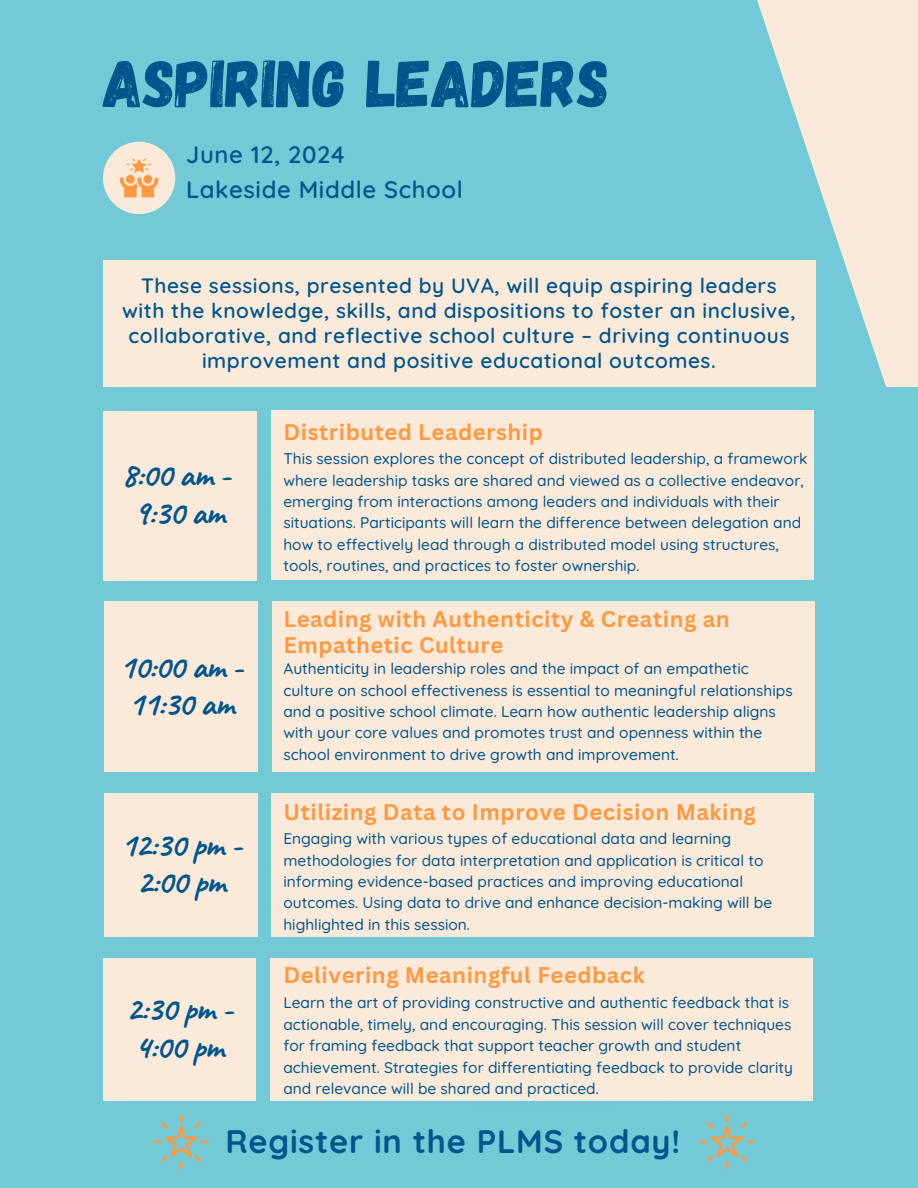
<style>
.page{position:relative;width:918px;height:1188px;background:#74c9d6}
.page>*{position:absolute;margin:0;border:0;box-sizing:border-box;transform-origin:0 0}
.t1{font:66.9px "Gagalin";color:#00568c}
.t2{font:700 33.9px/37.2px "Caveat";letter-spacing:-.02em;color:#00568c;text-align:center}
.t3{font:700 32.55px "Quicksand";letter-spacing:.025em;color:#00568c}
.t4{font:600 23.85px "Quicksand";letter-spacing:.025em;color:#00568c}
.t5{font:700 22.05px/25.8px "Canva Sans";letter-spacing:.025em;color:#ff9940}
.t6{font:600 20.85px/24.8px "Quicksand";letter-spacing:.025em;color:#00568c;text-align:center}
.t7{font:500 15.45px/21.3px "Quicksand";color:#00568c}
</style>
<div class="page">
<div style="left:103px;top:142px;width:72px;height:72px;background:#fbe9d9;border-radius:50%"></div>
<svg style="left:730px;top:0;width:188px;height:387px;fill:#fbe9d9"></svg>
<div style="left:103px;top:261px;width:712px;height:126px;background:#fbe9d9"></div>
<div style="left:271px;top:411px;width:542px;height:169px;background:#fbe9d9"></div>
<div style="left:103px;top:411px;width:153px;height:169px;background:#fbe9d9"></div>
<div style="left:272px;top:601px;width:543px;height:171px;background:#fbe9d9"></div>
<div style="left:105px;top:601px;width:153px;height:171px;background:#fbe9d9"></div>
<div style="left:271px;top:793px;width:543px;height:144px;background:#fbe9d9"></div>
<div style="left:105px;top:793px;width:153px;height:144px;background:#fbe9d9"></div>
<div style="left:270px;top:958px;width:542px;height:143px;background:#fbe9d9"></div>
<div style="left:103px;top:958px;width:153px;height:143px;background:#fbe9d9"></div>
<svg style="left:120px;top:159px;width:38px;height:38px"></svg>
<svg style="left:154px;top:1115px;width:55px;height:54px"></svg>
<svg style="left:700px;top:1115px;width:54px;height:54px"></svg>
<h1 class="t1" style="left:103px;top:40px;width:508px">ASPIRING LEADERS</h1>
<h3 class="t4" style="left:186px;top:139px;width:160px">June 12, 2024</h3>
<p class="t4" style="left:186px;top:174px;width:278px">Lakeside Middle School</p>
<p class="t6" style="left:122px;top:273px;width:675px">These sessions, presented by UVA, will equip aspiring leaders with the knowledge, skills, and dispositions to foster an inclusive, collaborative, and reflective school culture – driving continuous improvement and positive educational outcomes.</p>
<h3 class="t2" style="left:122px;top:457px;width:110px">8:00 am -<br>9:30 am</h3>
<h4 class="t2" style="left:120px;top:648px;width:125px;text-align:left">10:00 am -<br>11:30 am</h4>
<h2 class="t2" style="left:121px;top:826px;width:123px">12:30 pm -<br>2:00 pm</h2>
<h3 class="t2" style="left:126px;top:991px;width:108px;text-align:left">2:30 pm -<br>4:00 pm</h3>
<h2 class="t5" style="left:283px;top:418px;width:261px">Distributed Leadership</h2>
<p class="t7" style="left:283px;top:448px;width:526px">This session explores the concept of distributed leadership, a framework where leadership tasks are shared and viewed as a collective endeavor, emerging from interactions among leaders and individuals with their situations. Participants will learn the difference between delegation and how to effectively lead through a distributed model using structures, tools, routines, and practices to foster ownership.</p>
<h3 class="t5" style="left:283px;top:606px;width:448px">Leading with Authenticity &amp; Creating an<br>Empathetic Culture</h3>
<h2 class="t7" style="left:283px;top:658px;width:511px">Authenticity in leadership roles and the impact of an empathetic culture on school effectiveness is essential to meaningful relationships and a positive school climate. Learn how authentic leadership aligns with your core values and promotes trust and openness within the school environment to drive growth and improvement.</h2>
<p class="t5" style="left:283px;top:798px;width:474px">Utilizing Data to Improve Decision Making</p>
<h3 class="t7" style="left:283px;top:828px;width:490px">Engaging with various types of educational data and learning methodologies for data interpretation and application is critical to informing evidence-based practices and improving educational outcomes. Using data to drive and enhance decision-making will be highlighted in this session.</h3>
<h2 class="t5" style="left:283px;top:962px;width:363px">Delivering Meaningful Feedback</h2>
<p class="t7" style="left:283px;top:992px;width:511px">Learn the art of providing constructive and authentic feedback that is actionable, timely, and encouraging. This session will cover techniques for framing feedback that support teacher growth and student achievement. Strategies for differentiating feedback to provide clarity and relevance will be shared and practiced.</p>
<h3 class="t3" style="left:225px;top:1121px;width:456px">Register in the PLMS today!</h3>
</div>
